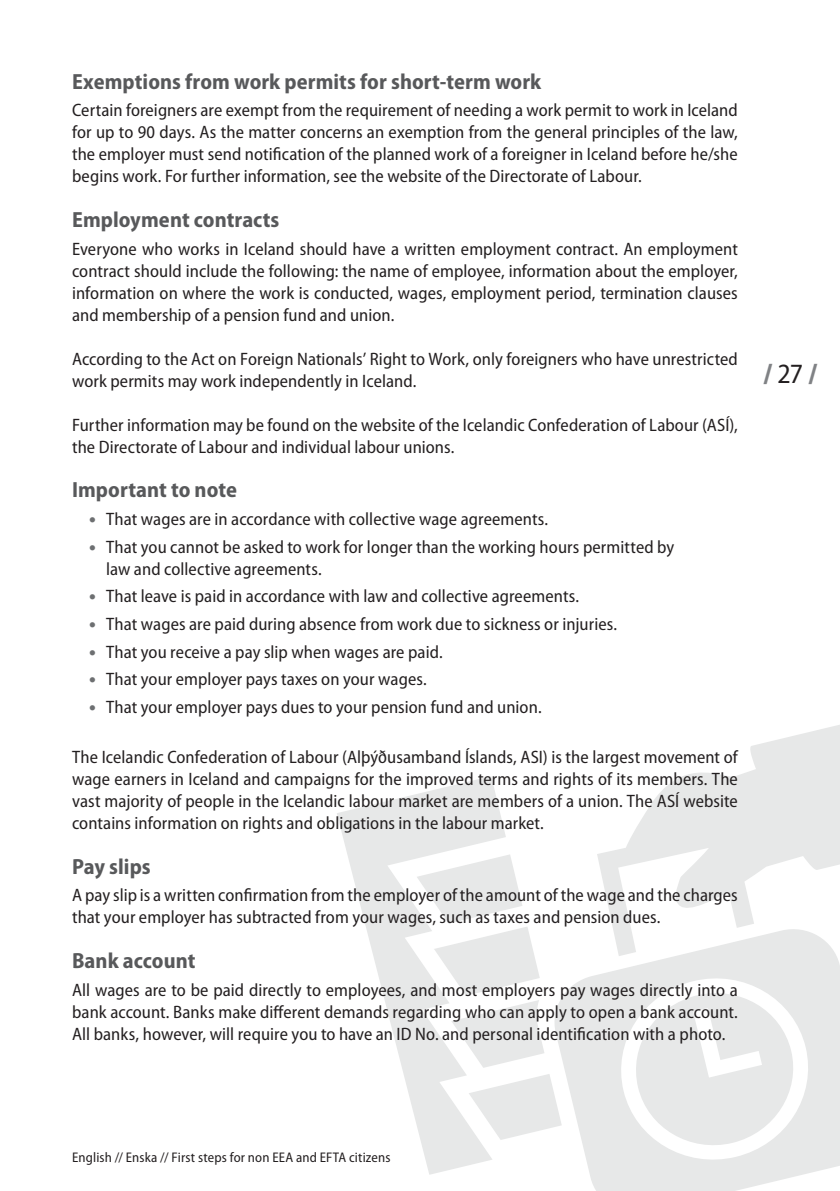
<style>
.page{position:relative;width:840px;height:1191px;background:#fff}
.page>*{position:absolute;margin:0;border:0;box-sizing:border-box;transform-origin:0 0}
.t1{font:900 semi-condensed 28px "Myriad Pro";color:#808285}
.Millifyrirsögn{font:700 semi-condensed 22px "Myriad Pro";letter-spacing:.005em;color:#58595b}
.Meginmál{font:semi-condensed 18px/22px "Myriad Pro";letter-spacing:.005em;color:#231f20}
.Meginmál_ERL{font:semi-condensed 18px/22px "Myriad Pro";letter-spacing:.005em;color:#231f20;text-align:justify}
.t2{font:semi-condensed 14px "Myriad Pro";letter-spacing:.01em;color:#231f20}
.s1{font-weight:700;font-stretch:normal;font-size:20px;color:#6d6f71}
.s2{font-weight:400;color:#231f20}
</style>
<div class="page">
<svg style="left:337px;top:725px;width:502px;height:466px;fill:#e7e8e8"></svg>
<p class="Millifyrirsögn" style="left:72px;top:67px;width:470px">Exemptions from work permits for short-term work</p>
<p class="Meginmál" style="left:72px;top:99px;width:667px;text-align:justify">Certain foreigners are exempt from the requirement of needing a work permit to work in Iceland for up to 90 days. As the matter concerns an exemption from the general principles of the law, the employer must send notification of the planned work of a foreigner in Iceland before he/she begins work. For further information, see the website of the Directorate of Labour.</p>
<p class="Millifyrirsögn" style="left:72px;top:205px;width:209px">Employment contracts</p>
<p class="Meginmál" style="left:72px;top:237px;width:667px;text-align:justify">Everyone who works in Iceland should have a written employment contract. An employment contract should include the following: the name of employee, information about the employer, information on where the work is conducted, wages, employment period, termination clauses and membership of a pension fund and union.</p>
<p class="Meginmál" style="left:72px;top:347px;width:667px">According to the Act on Foreign Nationals’ Right to Work, only foreigners who have unrestricted work permits may work independently in Iceland.</p>
<p class="Meginmál" style="left:72px;top:413px;width:666px">Further information may be found on the website of the Icelandic Confederation of Labour (ASÍ), the Directorate of Labour and individual labour unions.</p>
<p class="Millifyrirsögn" style="left:72px;top:476px;width:166px">Important to note</p>
<p class="Meginmál" style="left:89px;top:508px;width:460px"><span class="s1">•</span> That wages are in accordance with collective wage agreements.</p>
<p class="Meginmál" style="left:106px;top:535px;width:569px;text-indent:-17px"><span class="s1">•</span> That you cannot be asked to work for longer than the working hours permitted by law and collective agreements.</p>
<p class="Meginmál" style="left:89px;top:585px;width:491px"><span class="s1">•</span> That leave is paid in accordance with law and collective agreements.</p>
<p class="Meginmál" style="left:89px;top:613px;width:529px"><span class="s1">•</span> That wages are paid during absence from work due to sickness or injuries.</p>
<p class="Meginmál" style="left:89px;top:640px;width:355px"><span class="s1">•</span> That you receive a pay slip when wages are paid.</p>
<p class="Meginmál" style="left:89px;top:668px;width:339px"><span class="s1">•</span> That your employer pays taxes on your wages.</p>
<p class="Meginmál" style="left:89px;top:696px;width:454px"><span class="s1">•</span> That your employer pays dues to your pension fund and union.</p>
<p class="Meginmál_ERL" style="left:72px;top:745px;width:667px">The Icelandic Confederation of Labour (Alþýðusamband Íslands, ASI) is the largest movement of wage earners in Iceland and campaigns for the improved terms and rights of its members. The vast majority of people in the Icelandic labour market are members of a union. The ASÍ website contains information on rights and obligations in the labour market.</p>
<p class="Millifyrirsögn" style="left:72px;top:852px;width:80px">Pay slips</p>
<p class="Meginmál_ERL" style="left:72px;top:884px;width:667px">A pay slip is a written confirmation from the employer of the amount of the wage and the charges that your employer has subtracted from your wages, such as taxes and pension dues.</p>
<p class="Millifyrirsögn" style="left:72px;top:946px;width:125px">Bank account</p>
<p class="Meginmál_ERL" style="left:72px;top:978px;width:667px">All wages are to be paid directly to employees, and most employers pay wages directly into a bank account. Banks make different demands regarding who can apply to open a bank account.<br>All banks, however, will require you to have an ID No. and personal identification with a photo.</p>
<h1 class="t1" style="left:763px;top:355px;width:55px">/<span class="s2">27</span>/</h1>
<p class="t2" style="left:72px;top:1148px;width:320px">English // Enska // First steps for non EEA and EFTA citizens</p>
</div>
